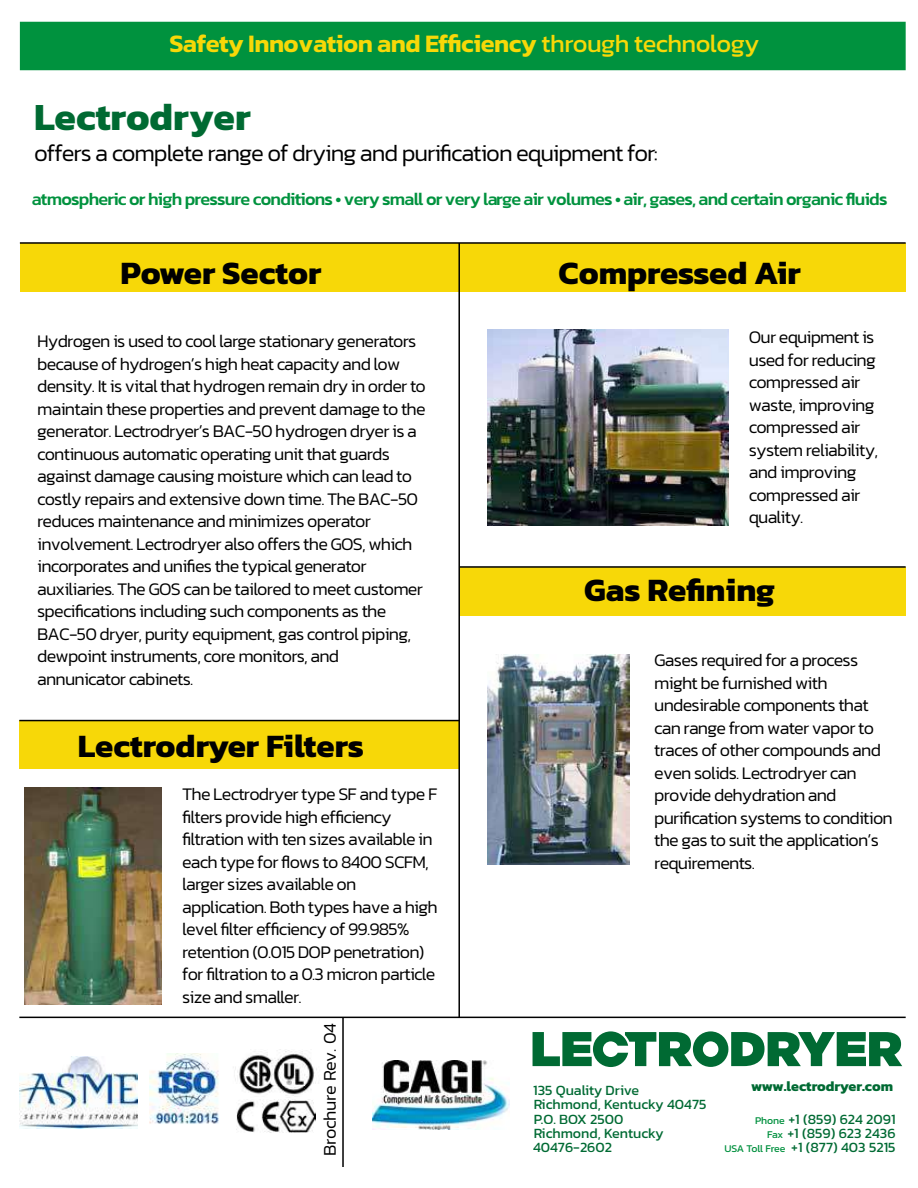
<style>
.page{position:relative;width:918px;height:1188px;background:#fff}
.page>*{position:absolute;margin:0;border:0;box-sizing:border-box;transform-origin:0 0}
.t1{font:700 39px "Kanit";letter-spacing:-.005em;color:#006a32}
.t2{font:700 33.15px "Kanit";color:#000}
.t3{font:600 25.5px "Kanit";letter-spacing:-.025em;color:#f7d808}
.t4{font:300 24px "Kanit";letter-spacing:-.045em;color:#000}
.t5{font:300 18.15px "Kanit";letter-spacing:-.015em;color:#000}
.t6{font:300 18px/22.5px "Kanit";letter-spacing:-.045em;color:#000}
.t7{font:500 18px "Kanit";letter-spacing:-.045em;color:#00923e}
.t8{font:14.25px/14.4px "Kanit";color:#006a33}
.t9{font:700 14.25px "Kanit";color:#006a33}
.s1{font-weight:400}
.s2{font-size:10.5px;color:#00903e}
</style>
<div class="page">
<div style="left:459px;top:243px;width:447px;height:48px;background:#f7d808"></div>
<div style="left:20px;top:22px;width:886px;height:48px;background:#00923e"></div>
<hr style="left:19px;top:1017px;width:887px;height:1px;background:#000">
<hr style="left:342px;top:1017px;width:2px;height:150px;background:#000">
<svg style="left:533px;top:1031px;width:369px;height:36px"></svg>
<img style="left:19px;top:1056px;width:118px;height:73px">
<img style="left:373px;top:1061px;width:137px;height:68px">
<img style="left:236px;top:1099px;width:79px;height:34px">
<img style="left:234px;top:1049px;width:83px;height:47px">
<div style="left:20px;top:243px;width:439px;height:48px;background:#f7d808"></div>
<hr style="left:20px;top:242px;width:886px;height:2px;background:#000">
<div style="left:459px;top:567px;width:447px;height:48px;background:#f7d808"></div>
<hr style="left:459px;top:566px;width:447px;height:2px;background:#000">
<div style="left:19px;top:721px;width:440px;height:48px;background:#f7d808"></div>
<hr style="left:19px;top:720px;width:440px;height:1px;background:#000">
<hr style="left:458px;top:243px;width:2px;height:774px;background:#000">
<img style="left:488px;top:329px;width:241px;height:197px">
<img style="left:488px;top:655px;width:142px;height:209px">
<img style="left:25px;top:788px;width:137px;height:216px">
<img style="left:149px;top:1054px;width:70px;height:70px">
<h3 class="t3" style="left:169px;top:24px;width:592px">Safety Innovation and Efficiency <span class="s1">through technology</span></h3>
<h1 class="t1" style="left:34px;top:86px;width:218px">Lectrodryer</h1>
<h3 class="t4" style="left:34px;top:136px;width:625px">offers a complete range of drying and purification equipment for:</h3>
<p class="t7" style="left:32px;top:185px;width:857px">atmospheric or high pressure conditions • very small or very large air volumes • air, gases, and certain organic fluids</p>
<h2 class="t2" style="left:120px;top:247px;width:203px">Power Sector</h2>
<p class="t6" style="left:37px;top:330px;width:390px">Hydrogen is used to cool large stationary generators because of hydrogen’s high heat capacity and low density. It is vital that hydrogen remain dry in order to maintain these properties and prevent damage to the generator. Lectrodryer’s BAC-50 hydrogen dryer is a continuous automatic operating unit that guards against damage causing moisture which can lead to costly repairs and extensive down time. The BAC-50 reduces maintenance and minimizes operator involvement. Lectrodryer also offers the GOS, which incorporates and unifies the typical generator auxiliaries. The GOS can be tailored to meet customer specifications including such components as the BAC-50 dryer, purity equipment, gas control piping, dewpoint instruments, core monitors, and annunicator cabinets.</p>
<h2 class="t2" style="left:78px;top:720px;width:288px">Lectrodryer Filters</h2>
<p class="t6" style="left:182px;top:783px;width:257px">The Lectrodryer type SF and type F filters provide high efficiency filtration with ten sizes available in each type for flows to 8400 SCFM, larger sizes available on application. Both types have a high level filter efficiency of 99.985% retention (0.015 DOP penetration) for filtration to a 0.3 micron particle size and smaller.</p>
<p class="t5" style="left:317px;top:1156px;width:135px;rotate:-90deg">Brochure Rev. 04</p>
<h2 class="t2" style="left:559px;top:247px;width:244px">Compressed Air</h2>
<p class="t6" style="left:749px;top:326px;width:131px">Our equipment is used for reducing compressed air waste, improving compressed air system reliability, and improving compressed air quality.</p>
<h2 class="t2" style="left:584px;top:564px;width:192px">Gas Refining</h2>
<p class="t6" style="left:654px;top:649px;width:240px">Gases required for a process might be furnished with undesirable components that can range from water vapor to traces of other compounds and even solids. Lectrodryer can provide dehydration and purification systems to condition the gas to suit the application’s requirements.</p>
<p class="t8" style="left:533px;top:1083px;width:175px">135 Quality Drive<br>Richmond, Kentucky 40475<br>P.O. BOX 2500<br>Richmond, Kentucky<br>40476-2602</p>
<p class="t9" style="left:751px;top:1075px;width:144px">www.lectrodryer.com</p>
<p class="t8" style="left:724px;top:1112px;width:173px;text-align:right"><span class="s2">Phone</span> +1 (859) 624 2091<br><span class="s2">Fax</span> +1 (859) 623 2436<br><span class="s2">USA Toll Free</span> +1 (877) 403 5215</p>
</div>
